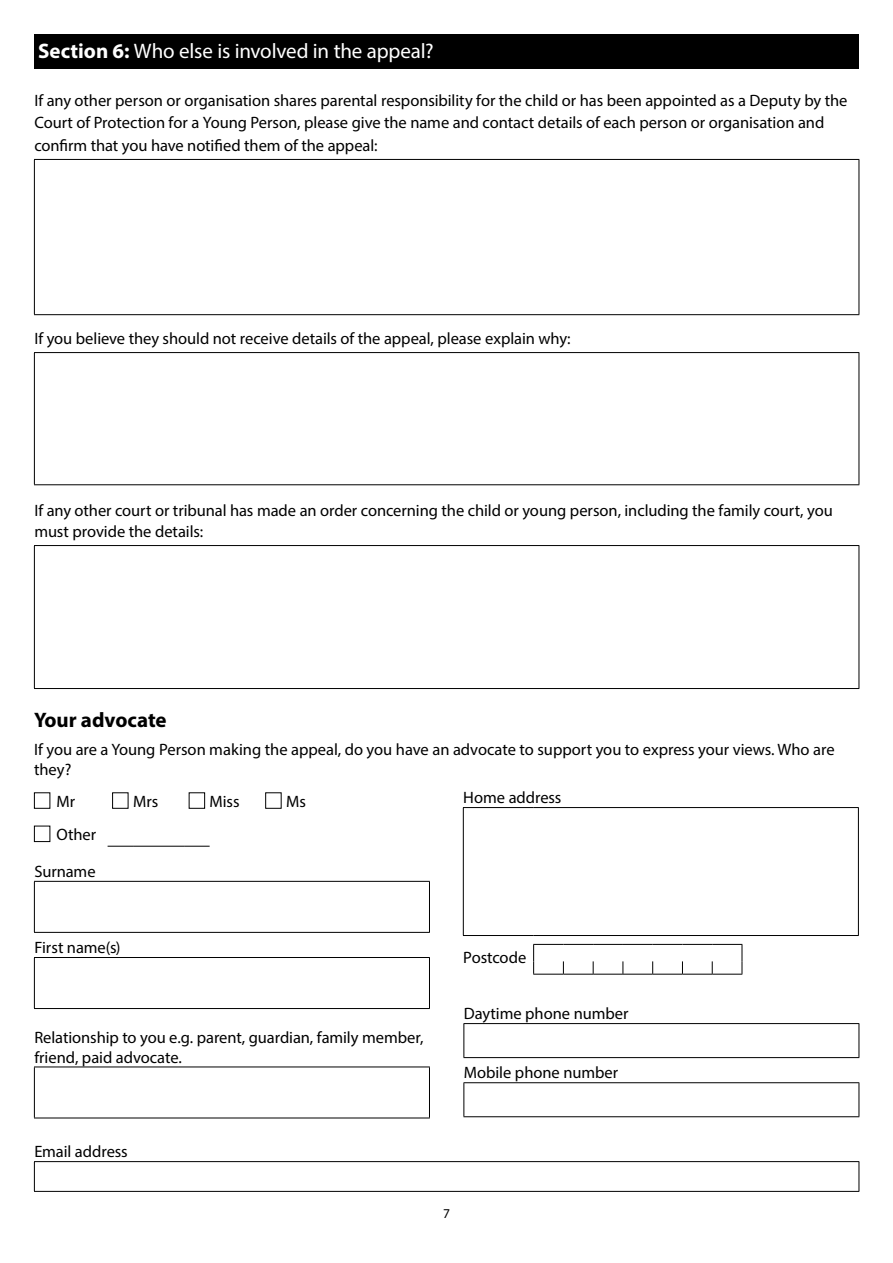
<style>
.page{position:relative;width:893px;height:1263px;background:#fff}
.page>*{position:absolute;margin:0;border:0;box-sizing:border-box;transform-origin:0 0}
.t1{font:21px "Myriad Pro";letter-spacing:-.01em;color:#fff}
.Heading_2{font:700 21px "Myriad Pro";color:#000}
.Heading_2-2{font:16.5px/22.5px "Myriad Pro";letter-spacing:-.005em;color:#000}
.t2{font:13.5px "Myriad Pro";color:#000}
.s1{font-weight:700}
</style>
<div class="page">
<div style="left:34px;top:34px;width:825px;height:34px;background:#000"></div>
<hr style="left:34px;top:352px;width:825px;height:1px;background:#000">
<hr style="left:34px;top:353px;width:1px;height:131px;background:#000">
<hr style="left:859px;top:353px;width:1px;height:131px;background:#000">
<hr style="left:34px;top:484px;width:825px;height:1px;background:#000">
<hr style="left:34px;top:545px;width:825px;height:1px;background:#000">
<hr style="left:34px;top:546px;width:1px;height:142px;background:#000">
<hr style="left:859px;top:546px;width:1px;height:142px;background:#000">
<hr style="left:34px;top:688px;width:825px;height:1px;background:#000">
<hr style="left:34px;top:159px;width:825px;height:1px;background:#000">
<hr style="left:34px;top:160px;width:1px;height:154px;background:#000">
<hr style="left:859px;top:160px;width:1px;height:154px;background:#000">
<hr style="left:34px;top:314px;width:825px;height:1px;background:#000">
<hr style="left:34px;top:881px;width:396px;height:1px;background:#000">
<hr style="left:34px;top:882px;width:1px;height:50px;background:#000">
<hr style="left:429px;top:882px;width:1px;height:50px;background:#000">
<hr style="left:34px;top:932px;width:396px;height:1px;background:#000">
<hr style="left:34px;top:957px;width:396px;height:1px;background:#000">
<hr style="left:34px;top:958px;width:1px;height:50px;background:#000">
<hr style="left:429px;top:958px;width:1px;height:50px;background:#000">
<hr style="left:34px;top:1008px;width:396px;height:1px;background:#000">
<hr style="left:463px;top:807px;width:70px;height:1px;background:#000">
<hr style="left:463px;top:808px;width:1px;height:127px;background:#000">
<hr style="left:533px;top:807px;width:326px;height:1px;background:#000">
<hr style="left:858px;top:808px;width:1px;height:127px;background:#000">
<hr style="left:463px;top:935px;width:70px;height:1px;background:#000">
<hr style="left:533px;top:935px;width:326px;height:1px;background:#000">
<svg style="left:533px;top:944px;width:210px;height:31px"></svg>
<hr style="left:682px;top:974px;width:30px;height:1px;background:#000">
<hr style="left:712px;top:974px;width:30px;height:1px;background:#000">
<hr style="left:463px;top:1023px;width:396px;height:1px;background:#000">
<hr style="left:463px;top:1024px;width:1px;height:33px;background:#000">
<hr style="left:859px;top:1024px;width:1px;height:33px;background:#000">
<hr style="left:463px;top:1057px;width:396px;height:1px;background:#000">
<hr style="left:463px;top:1082px;width:396px;height:1px;background:#000">
<hr style="left:463px;top:1083px;width:1px;height:33px;background:#000">
<hr style="left:859px;top:1083px;width:1px;height:33px;background:#000">
<hr style="left:463px;top:1116px;width:396px;height:1px;background:#000">
<hr style="left:34px;top:1066px;width:396px;height:1px;background:#000">
<hr style="left:34px;top:1067px;width:1px;height:50px;background:#000">
<hr style="left:429px;top:1067px;width:1px;height:50px;background:#000">
<hr style="left:34px;top:1117px;width:396px;height:1px;background:#000">
<svg style="left:108px;top:846px;width:25px;height:1px"></svg>
<hr style="left:133px;top:846px;width:51px;height:1px;background:#000">
<svg style="left:184px;top:846px;width:26px;height:1px"></svg>
<div style="left:34px;top:792px;width:16px;height:17px;border:1px solid #000"></div>
<div style="left:112px;top:792px;width:16px;height:17px;border:1px solid #000"></div>
<div style="left:189px;top:792px;width:16px;height:17px;border:1px solid #000"></div>
<div style="left:265px;top:792px;width:17px;height:17px;border:1px solid #000"></div>
<div style="left:34px;top:826px;width:16px;height:16px;border:1px solid #000"></div>
<hr style="left:34px;top:1161px;width:825px;height:1px;background:#000">
<svg style="left:34px;top:1162px;width:1px;height:29px"></svg>
<svg style="left:859px;top:1162px;width:1px;height:29px"></svg>
<hr style="left:34px;top:1191px;width:825px;height:1px;background:#000">
<p class="t1" style="left:38px;top:38px;width:397px"><span class="s1">Section 6:</span> Who else is involved in the appeal?</p>
<p class="Heading_2-2" style="left:34px;top:89px;width:815px">If any other person or organisation shares parental responsibility for the child or has been appointed as a Deputy by the<br>Court of Protection for a Young Person, please give the name and contact details of each person or organisation and confirm that you have notified them of the appeal:</p>
<p class="Heading_2-2" style="left:34px;top:327px;width:538px">If you believe they should not receive details of the appeal, please explain why:</p>
<p class="Heading_2-2" style="left:34px;top:500px;width:800px;line-height:21px">If any other court or tribunal has made an order concerning the child or young person, including the family court, you must provide the details:</p>
<p class="Heading_2" style="left:34px;top:706px;width:134px">Your advocate</p>
<p class="Heading_2-2" style="left:34px;top:740px;width:802px;line-height:19.8px">If you are a Young Person making the appeal, do you have an advocate to support you to express your views. Who are they?</p>
<p class="Heading_2-2" style="left:57px;top:790px;width:20px">Mr</p>
<p class="Heading_2-2" style="left:133px;top:790px;width:27px">Mrs</p>
<p class="Heading_2-2" style="left:210px;top:790px;width:31px">Miss</p>
<p class="Heading_2-2" style="left:286px;top:790px;width:21px">Ms</p>
<p class="Heading_2-2" style="left:57px;top:823px;width:41px">Other</p>
<p class="Heading_2-2" style="left:34px;top:860px;width:63px">Surname</p>
<p class="Heading_2-2" style="left:463px;top:786px;width:100px">Home address</p>
<p class="Heading_2-2" style="left:34px;top:936px;width:88px">First name(s)</p>
<p class="Heading_2-2" style="left:34px;top:1028px;width:391px;line-height:19.5px">Relationship to you e.g. parent, guardian, family member, friend, paid advocate.</p>
<p class="Heading_2-2" style="left:463px;top:946px;width:64px">Postcode</p>
<p class="Heading_2-2" style="left:464px;top:1002px;width:166px">Daytime phone number</p>
<p class="Heading_2-2" style="left:464px;top:1061px;width:156px">Mobile phone number</p>
<p class="Heading_2-2" style="left:34px;top:1140px;width:95px">Email address</p>
<p class="t2" style="left:443px;top:1205px;width:8px">7</p>
</div>
